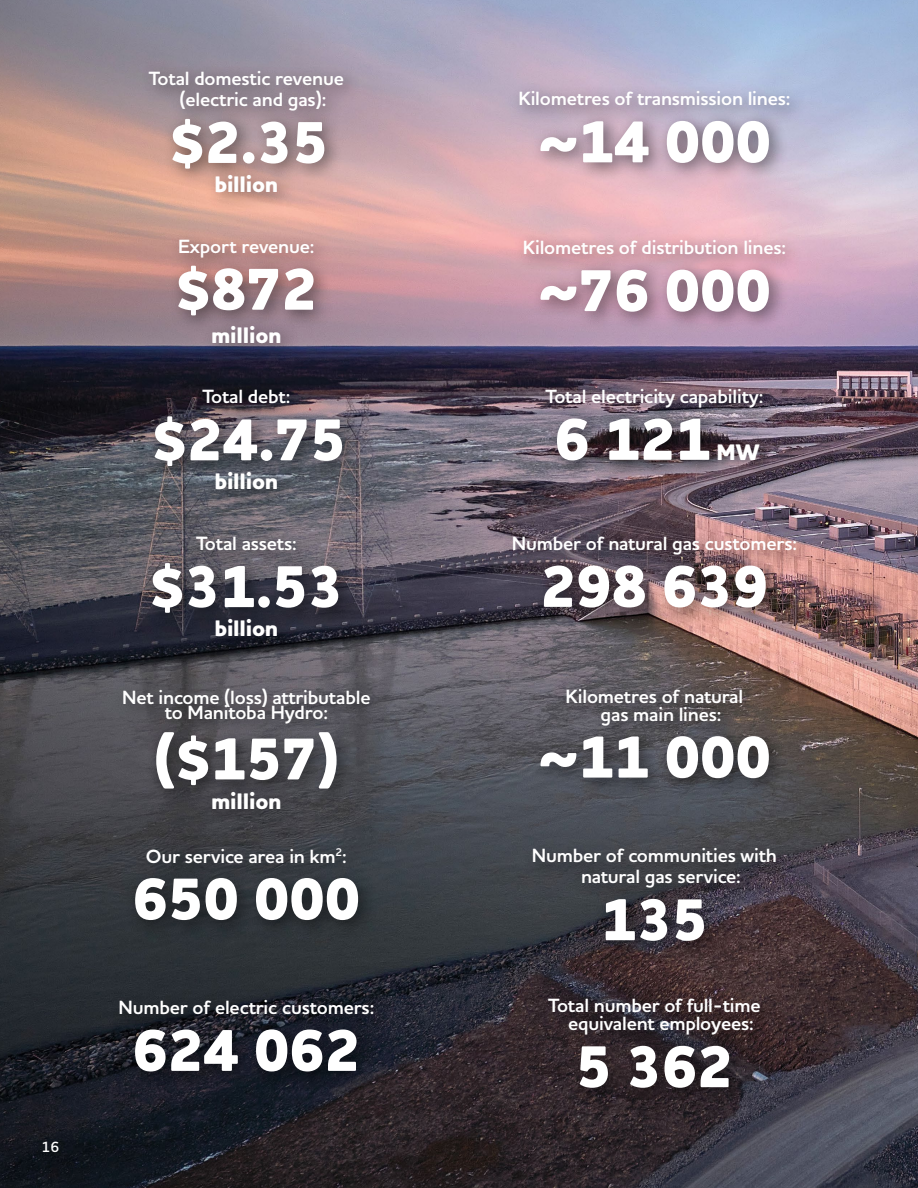
<style>
.page{position:relative;width:918px;height:1188px;background:#fff}
.page>*{position:absolute;margin:0;border:0;box-sizing:border-box;transform-origin:0 0}
.At_a_Glance-small{font:900 60px "MH Houschka Std";letter-spacing:-.01em;color:#fff}
.At_a_Glance-small-2{font:900 22.8px "MH Houschka Std";letter-spacing:-.01em;color:#fff}
.At_a_Glance-small-3{font:700 19.5px/21px "MH Houschka Std";letter-spacing:-.01em;color:#fff}
.t1{font:600 15px "MH Houschka Std";color:#fff}
</style>
<div class="page">
<img style="left:0;top:0;width:918px;height:1188px">
<div style="left:110px;top:61px;width:282px;height:1030px;background:#000;opacity:.52"></div>
<div style="left:503px;top:82px;width:312px;height:1025px;background:#000;opacity:.52"></div>
<p class="t1" style="left:42px;top:1137px;width:19px">16</p>
<p class="At_a_Glance-small-3" style="left:180px;top:68px;width:166px;text-indent:-31px">Total domestic revenue (electric and gas):</p>
<p class="At_a_Glance-small" style="left:169px;top:103px;width:160px">$2.35</p>
<p class="At_a_Glance-small-2" style="left:214px;top:169px;width:65px">billion</p>
<p class="At_a_Glance-small-3" style="left:178px;top:236px;width:138px">Export revenue:</p>
<p class="At_a_Glance-small" style="left:175px;top:250px;width:144px">$872</p>
<p class="At_a_Glance-small-2" style="left:211px;top:320px;width:72px">million</p>
<p class="At_a_Glance-small-3" style="left:202px;top:386px;width:90px">Total debt:</p>
<p class="At_a_Glance-small" style="left:152px;top:401px;width:196px">$24.75</p>
<p class="At_a_Glance-small-2" style="left:214px;top:467px;width:65px">billion</p>
<p class="At_a_Glance-small-3" style="left:196px;top:533px;width:102px">Total assets:</p>
<p class="At_a_Glance-small" style="left:149px;top:547px;width:196px">$31.53</p>
<p class="At_a_Glance-small-2" style="left:214px;top:614px;width:65px">billion</p>
<p class="At_a_Glance-small-3" style="left:122px;top:687px;width:250px">Net income (loss) attributable</p>
<p class="At_a_Glance-small-3" style="left:165px;top:702px;width:165px">to Manitoba Hydro:</p>
<p class="At_a_Glance-small" style="left:153px;top:720px;width:187px">($157)</p>
<p class="At_a_Glance-small-2" style="left:211px;top:786px;width:72px">million</p>
<p class="At_a_Glance-small-3" style="left:146px;top:845px;width:202px">Our service area in km<sup>2</sup>:</p>
<p class="At_a_Glance-small" style="left:132px;top:860px;width:230px">650 000</p>
<p class="At_a_Glance-small-3" style="left:119px;top:997px;width:257px">Number of electric customers:</p>
<p class="At_a_Glance-small" style="left:132px;top:1011px;width:230px">624 062</p>
<p class="At_a_Glance-small-3" style="left:518px;top:88px;width:274px">Kilometres of transmission lines:</p>
<p class="At_a_Glance-small" style="left:538px;top:103px;width:235px">~14 000</p>
<p class="At_a_Glance-small-3" style="left:523px;top:237px;width:265px">Kilometres of distribution lines:</p>
<p class="At_a_Glance-small" style="left:538px;top:251px;width:235px">~76 000</p>
<p class="At_a_Glance-small-3" style="left:546px;top:386px;width:219px">Total electricity capability:</p>
<p class="At_a_Glance-small" style="left:554px;top:400px;width:159px">6 121</p>
<p class="At_a_Glance-small-2" style="left:717px;top:437px;width:44px">MW</p>
<p class="At_a_Glance-small-3" style="left:512px;top:533px;width:287px">Number of natural gas customers:</p>
<p class="At_a_Glance-small" style="left:540px;top:547px;width:230px">298 639</p>
<p class="At_a_Glance-small-3" style="left:601px;top:687px;width:144px;line-height:18px;text-indent:-35px">Kilometres of natural gas main lines:</p>
<p class="At_a_Glance-small" style="left:538px;top:718px;width:235px">~11 000</p>
<p class="At_a_Glance-small-3" style="left:581px;top:845px;width:197px;text-indent:-49px">Number of communities with natural gas service:</p>
<p class="At_a_Glance-small" style="left:601px;top:881px;width:108px">135</p>
<p class="At_a_Glance-small-3" style="left:568px;top:997px;width:194px;line-height:18px;text-indent:-20px">Total number of full-time equivalent employees:</p>
<p class="At_a_Glance-small" style="left:576px;top:1028px;width:159px">5 362</p>
</div>
